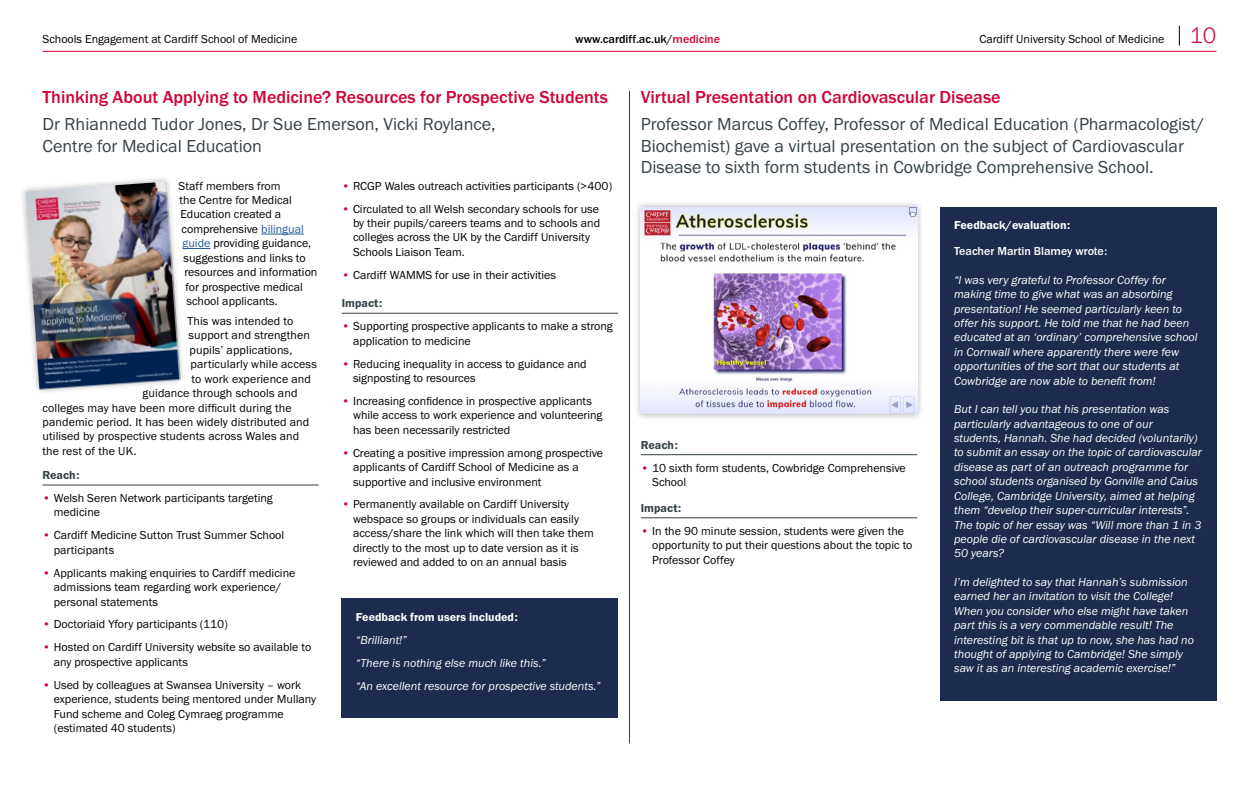
<style>
.page{position:relative;width:1259px;height:786px;background:#fff}
.page>*{position:absolute;margin:0;border:0;box-sizing:border-box;transform-origin:0 0}
.t1{font:18px/21.6px "Franklin Gothic URW Boo";color:#354248}
.t2{font:500 18px "Franklin Gothic URW";color:#ce0538}
.t3{font:12px/14.4px "Franklin Gothic URW Boo";color:#000}
.t4{font:12px/14.4px "Franklin Gothic URW Boo Ita";color:#fff}
.t5{font:12px "Franklin Gothic URW Dem";color:#fff}
.t6{font:500 12px "Franklin Gothic URW";color:#000}
.t7{font:12px "Franklin Gothic URW Dem";color:#354248}
.t8{font:500 12px "Franklin Gothic URW";color:#fff}
.s1{color:#ce0538}
.s2{font-family:"Franklin Gothic URW";font-weight:300;font-size:23px;color:#ce0538}
.s3{color:#275b9b}
</style>
<div class="page">
<hr style="left:43px;top:51px;width:1173px;height:1px;background:#ce0538">
<svg style="left:1179px;top:26px;width:1px;height:20px"></svg>
<hr style="left:261px;top:233px;width:43px;height:1px;background:#275b9b">
<hr style="left:43px;top:484px;width:276px;height:1px;background:#354248">
<hr style="left:342px;top:313px;width:276px;height:1px;background:#354248">
<div style="left:342px;top:598px;width:276px;height:119px;background:#1d2b4e"></div>
<svg style="left:22px;top:178px;width:188px;height:214px"></svg>
<img style="left:25px;top:181px;width:156px;height:209px">
<hr style="left:629px;top:91px;width:1px;height:652px;background:#354248">
<hr style="left:641px;top:454px;width:276px;height:1px;background:#354248">
<hr style="left:641px;top:517px;width:276px;height:1px;background:#354248">
<div style="left:634px;top:200px;width:290px;height:220px;background:#000;opacity:.3"></div>
<img style="left:641px;top:207px;width:276px;height:207px">
<div style="left:940px;top:207px;width:276px;height:493px;background:#1d2b4e"></div>
<p class="t3" style="left:43px;top:31px;width:256px">Schools Engagement at Cardiff School of Medicine</p>
<p class="t6" style="left:575px;top:31px;width:146px">www.cardiff.ac.uk/<span class="s1">medicine</span></p>
<p class="t3" style="left:979px;top:31px;width:238px">Cardiff University School of Medicine <span class="s2">10</span></p>
<h1 class="t2" style="left:43px;top:86px;width:567px">Thinking About Applying to Medicine? Resources for Prospective Students</h1>
<h1 class="t1" style="left:43px;top:113px;width:454px">Dr Rhiannedd Tudor Jones, Dr Sue Emerson, Vicki Roylance,<br>Centre for Medical Education</h1>
<p class="t3" style="left:179px;top:178px;width:103px">Staff members from</p>
<p class="t3" style="left:180px;top:192px;width:114px">the Centre for Medical</p>
<p class="t3" style="left:181px;top:207px;width:102px">Education created a</p>
<p class="t3" style="left:182px;top:221px;width:124px">comprehensive <span class="s3">bilingual</span></p>
<p class="t3" style="left:183px;top:236px;width:130px"><span class="s3">guide</span> providing guidance,</p>
<p class="t3" style="left:183px;top:250px;width:124px">suggestions and links to</p>
<p class="t3" style="left:184px;top:264px;width:134px">resources and information</p>
<p class="t3" style="left:185px;top:279px;width:119px">for prospective medical</p>
<p class="t3" style="left:186px;top:293px;width:93px">school applicants.</p>
<p class="t3" style="left:187px;top:313px;width:107px">This was intended to</p>
<p class="t3" style="left:188px;top:328px;width:123px">support and strengthen</p>
<p class="t3" style="left:189px;top:342px;width:104px">pupils’ applications,</p>
<p class="t3" style="left:190px;top:356px;width:128px">particularly while access</p>
<p class="t3" style="left:191px;top:371px;width:121px">to work experience and</p>
<p class="t3" style="left:142px;top:385px;width:156px">guidance through schools and</p>
<p class="t3" style="left:42px;top:400px;width:251px">colleges may have been more difficult during the</p>
<p class="t3" style="left:42px;top:414px;width:268px">pandemic period. It has been widely distributed and</p>
<p class="t3" style="left:42px;top:428px;width:258px">utilised by prospective students across Wales and</p>
<p class="t3" style="left:42px;top:443px;width:95px">the rest of the UK.</p>
<p class="t7" style="left:42px;top:467px;width:38px">Reach:</p>
<p class="t3" style="left:54px;top:490px;width:220px;text-indent:-11px"><span class="s1">•</span> Welsh Seren Network participants targeting medicine</p>
<p class="t3" style="left:54px;top:527px;width:232px;text-indent:-11px"><span class="s1">•</span> Cardiff Medicine Sutton Trust Summer School participants</p>
<p class="t3" style="left:54px;top:565px;width:243px;text-indent:-11px"><span class="s1">•</span> Applicants making enquiries to Cardiff medicine admissions team regarding work experience/ personal statements</p>
<p class="t3" style="left:42px;top:616px;width:187px"><span class="s1">•</span> Doctoriaid Yfory participants (110)</p>
<p class="t3" style="left:54px;top:639px;width:259px;text-indent:-11px"><span class="s1">•</span> Hosted on Cardiff University website so available to any prospective applicants</p>
<p class="t3" style="left:54px;top:677px;width:264px;text-indent:-11px"><span class="s1">•</span> Used by colleagues at Swansea University – work experience, students being mentored under Mullany Fund scheme and Coleg Cymraeg programme (estimated 40 students)</p>
<p class="t3" style="left:342px;top:178px;width:272px"><span class="s1">•</span> RCGP Wales outreach activities participants (&gt;400)</p>
<p class="t3" style="left:353px;top:201px;width:249px;text-indent:-11px"><span class="s1">•</span> Circulated to all Welsh secondary schools for use by their pupils/careers teams and to schools and colleges across the UK by the Cardiff University Schools Liaison Team.</p>
<p class="t3" style="left:342px;top:267px;width:216px"><span class="s1">•</span> Cardiff WAMMS for use in their activities</p>
<p class="t7" style="left:342px;top:296px;width:42px">Impact:</p>
<p class="t3" style="left:353px;top:318px;width:261px;text-indent:-11px"><span class="s1">•</span> Supporting prospective applicants to make a strong application to medicine</p>
<p class="t3" style="left:353px;top:356px;width:235px;text-indent:-11px"><span class="s1">•</span> Reducing inequality in access to guidance and signposting to resources</p>
<p class="t3" style="left:353px;top:393px;width:251px;text-indent:-11px"><span class="s1">•</span> Increasing confidence in prospective applicants while access to work experience and volunteering has been necessarily restricted</p>
<p class="t3" style="left:353px;top:445px;width:252px;text-indent:-11px"><span class="s1">•</span> Creating a positive impression among prospective applicants of Cardiff School of Medicine as a supportive and inclusive environment</p>
<p class="t3" style="left:353px;top:497px;width:242px;text-indent:-11px"><span class="s1">•</span> Permanently available on Cardiff University webspace so groups or individuals can easily access/share the link which will then take them directly to the most up to date version as it is reviewed and added to on an annual basis</p>
<p class="t5" style="left:356px;top:609px;width:163px">Feedback from users included:</p>
<p class="t4" style="left:356px;top:627px;width:246px;line-height:22.9px">“Brilliant!”<br>“There is nothing else much like this.”<br>“An excellent resource for prospective students.”</p>
<h1 class="t2" style="left:641px;top:86px;width:361px">Virtual Presentation on Cardiovascular Disease</h1>
<h1 class="t1" style="left:641px;top:113px;width:565px">Professor Marcus Coffey, Professor of Medical Education (Pharmacologist/<br>Biochemist) gave a virtual presentation on the subject of Cardiovascular<br>Disease to sixth form students in Cowbridge Comprehensive School.</h1>
<p class="t7" style="left:641px;top:437px;width:38px">Reach:</p>
<p class="t3" style="left:652px;top:460px;width:255px;text-indent:-11px"><span class="s1">•</span> 10 sixth form students, Cowbridge Comprehensive<br>School</p>
<p class="t7" style="left:641px;top:500px;width:42px">Impact:</p>
<p class="t3" style="left:652px;top:523px;width:262px;text-indent:-11px"><span class="s1">•</span> In the 90 minute session, students were given the opportunity to put their questions about the topic to<br>Professor Coffey</p>
<p class="t5" style="left:954px;top:218px;width:118px">Feedback/evaluation:</p>
<p class="t8" style="left:954px;top:243px;width:155px">Teacher Martin Blamey wrote:</p>
<p class="t4" style="left:954px;top:272px;width:245px">“I was very grateful to Professor Coffey for making time to give what was an absorbing presentation! He seemed particularly keen to offer his support. He told me that he had been educated at an ‘ordinary’ comprehensive school in Cornwall where apparently there were few opportunities of the sort that our students at Cowbridge are now able to benefit from!</p>
<p class="t4" style="left:954px;top:401px;width:249px">But I can tell you that his presentation was particularly advantageous to one of our students, Hannah. She had decided (voluntarily) to submit an essay on the topic of cardiovascular disease as part of an outreach programme for school students organised by Gonville and Caius College, Cambridge University, aimed at helping them “develop their super-curricular interests”.<br>The topic of her essay was “Will more than 1 in 3 people die of cardiovascular disease in the next 50 years?</p>
<p class="t4" style="left:954px;top:574px;width:241px">I’m delighted to say that Hannah’s submission earned her an invitation to visit the College!<br>When you consider who else might have taken part this is a very commendable result! The interesting bit is that up to now, she has had no thought of applying to Cambridge! She simply saw it as an interesting academic exercise!”</p>
</div>
